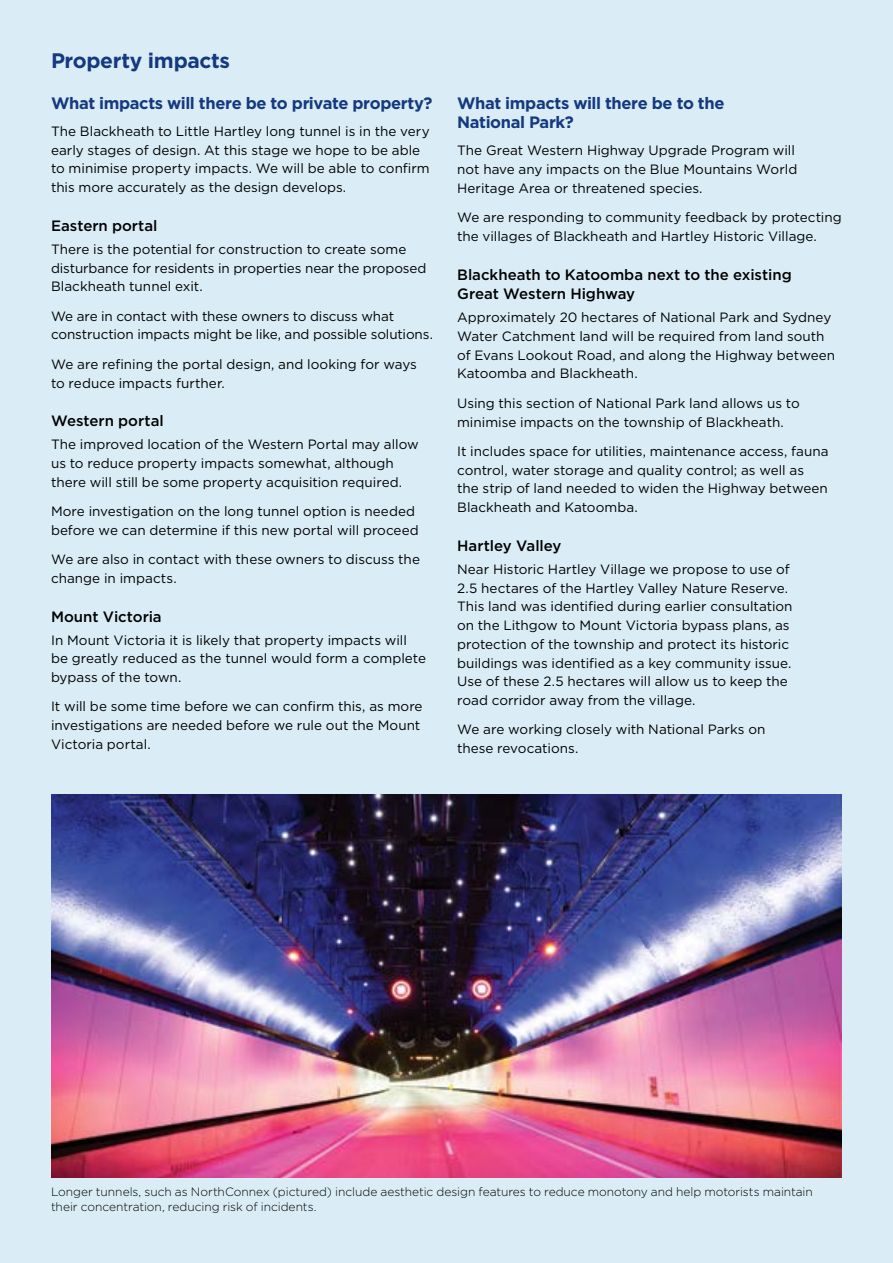
<style>
.page{position:relative;width:893px;height:1263px;background:#daedf6}
.page>*{position:absolute;margin:0;border:0;box-sizing:border-box;transform-origin:0 0}
._01_H2{font:700 21px "Gotham";letter-spacing:-.015em;color:#15397f}
._01_H3{font:700 16.5px/19.5px "Gotham";letter-spacing:-.025em;color:#15397f}
._01_H4{font:500 15px/19.5px "Gotham";color:#000}
._02_Body{font:13.5px/18.8px "Gotham";color:#000}
.t1{font:300 12px/15.8px "Gotham";letter-spacing:-.005em;color:#000}
</style>
<div class="page">
<img style="left:51px;top:795px;width:791px;height:382px">
<h2 class="_01_H2" style="left:51px;top:46px;width:181px">Property impacts</h2>
<h3 class="_01_H3" style="left:51px;top:93px;width:383px">What impacts will there be to private property?</h3>
<p class="_02_Body" style="left:51px;top:121px;width:380px">The Blackheath to Little Hartley long tunnel is in the very early stages of design. At this stage we hope to be able to minimise property impacts. We will be able to confirm this more accurately as the design develops.</p>
<h4 class="_01_H4" style="left:51px;top:215px;width:108px">Eastern portal</h4>
<p class="_02_Body" style="left:51px;top:239px;width:377px">There is the potential for construction to create some disturbance for residents in properties near the proposed<br>Blackheath tunnel exit.</p>
<p class="_02_Body" style="left:51px;top:306px;width:383px">We are in contact with these owners to discuss what construction impacts might be like, and possible solutions.</p>
<p class="_02_Body" style="left:51px;top:354px;width:367px">We are refining the portal design, and looking for ways to reduce impacts further.</p>
<h4 class="_01_H4" style="left:51px;top:411px;width:114px">Western portal</h4>
<p class="_02_Body" style="left:51px;top:435px;width:369px">The improved location of the Western Portal may allow us to reduce property impacts somewhat, although there will still be some property acquisition required.</p>
<p class="_02_Body" style="left:51px;top:502px;width:369px">More investigation on the long tunnel option is needed before we can determine if this new portal will proceed</p>
<p class="_02_Body" style="left:51px;top:550px;width:370px">We are also in contact with these owners to discuss the change in impacts.</p>
<h4 class="_01_H4" style="left:51px;top:606px;width:112px">Mount Victoria</h4>
<p class="_02_Body" style="left:51px;top:630px;width:376px">In Mount Victoria it is likely that property impacts will be greatly reduced as the tunnel would form a complete bypass of the town.</p>
<p class="_02_Body" style="left:51px;top:697px;width:373px">It will be some time before we can confirm this, as more investigations are needed before we rule out the Mount<br>Victoria portal.</p>
<h3 class="_01_H3" style="left:457px;top:93px;width:269px">What impacts will there be to the<br>National Park?</h3>
<p class="_02_Body" style="left:457px;top:141px;width:342px">The Great Western Highway Upgrade Program will not have any impacts on the Blue Mountains World<br>Heritage Area or threatened species.</p>
<p class="_02_Body" style="left:457px;top:208px;width:386px">We are responding to community feedback by protecting the villages of Blackheath and Hartley Historic Village.</p>
<h4 class="_01_H4" style="left:457px;top:264px;width:336px">Blackheath to Katoomba next to the existing<br>Great Western Highway</h4>
<p class="_02_Body" style="left:457px;top:308px;width:380px">Approximately 20 hectares of National Park and Sydney Water Catchment land will be required from land south of Evans Lookout Road, and along the Highway between Katoomba and Blackheath.</p>
<p class="_02_Body" style="left:457px;top:393px;width:344px">Using this section of National Park land allows us to minimise impacts on the township of Blackheath.</p>
<p class="_02_Body" style="left:457px;top:441px;width:373px">It includes space for utilities, maintenance access, fauna control, water storage and quality control; as well as the strip of land needed to widen the Highway between Blackheath and Katoomba.</p>
<h4 class="_01_H4" style="left:457px;top:535px;width:106px">Hartley Valley</h4>
<p class="_02_Body" style="left:457px;top:559px;width:337px">Near Historic Hartley Village we propose to use of 2.5 hectares of the Hartley Valley Nature Reserve.<br>This land was identified during earlier consultation on the Lithgow to Mount Victoria bypass plans, as protection of the township and protect its historic buildings was identified as a key community issue.<br>Use of these 2.5 hectares will allow us to keep the road corridor away from the village.</p>
<p class="_02_Body" style="left:457px;top:720px;width:310px">We are working closely with National Parks on these revocations.</p>
<p class="t1" style="left:51px;top:1183px;width:763px">Longer tunnels, such as NorthConnex (pictured) include aesthetic design features to reduce monotony and help motorists maintain their concentration, reducing risk of incidents.</p>
</div>
